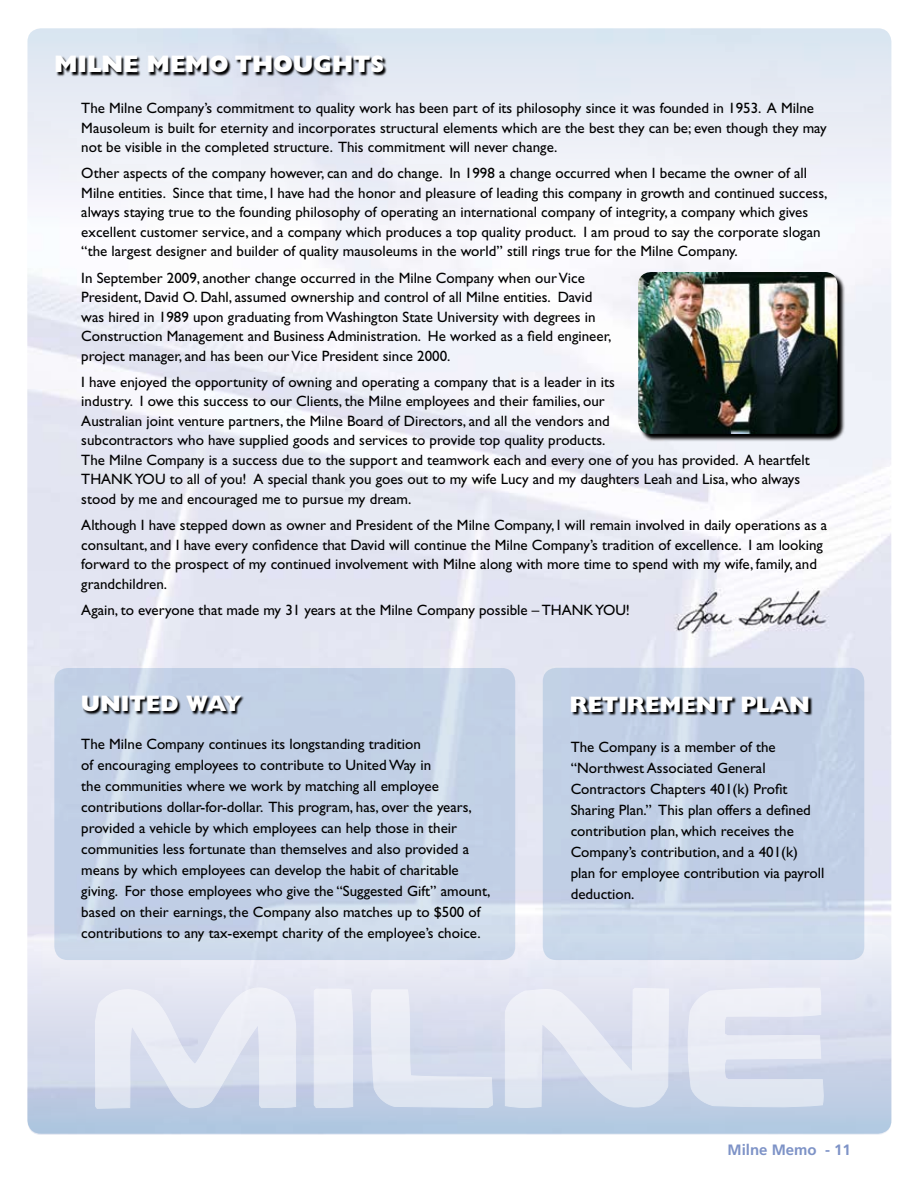
<style>
.page{position:relative;width:918px;height:1188px;background:#fff}
.page>*{position:absolute;margin:0;border:0;box-sizing:border-box;transform-origin:0 0}
.t1{font:800 24px "Gill Sans";color:#fff}
.t2{font:800 22.5px "Gill Sans";color:#fff}
.t3{font:15px/19.5px "Gill Sans";color:#000}
.t4{font:700 15px "Frutiger";color:#7e93c7}
</style>
<div class="page">
<img style="left:27px;top:28px;width:864px;height:1107px">
<div style="left:27px;top:934px;width:864px;height:200px;background:linear-gradient(to bottom,#f5f2f9,#b5c7e0);border-radius:14px"></div>
<div style="left:27px;top:28px;width:864px;height:201px;background:linear-gradient(to bottom,#d9e3ef,#faf9fc);border-radius:14px"></div>
<svg style="left:54px;top:668px;width:461px;height:292px;background:#c4d2e6"></svg>
<svg style="left:543px;top:668px;width:321px;height:292px;background:#c3d1e6"></svg>
<svg style="left:505px;top:988px;width:164px;height:120px;background:#e1e5f1"></svg>
<svg style="left:686px;top:988px;width:137px;height:120px;background:#e1e5f1"></svg>
<svg style="left:96px;top:988px;width:205px;height:120px;background:#e0e5f1"></svg>
<svg style="left:314px;top:988px;width:41px;height:120px;background:#e6e9f3"></svg>
<svg style="left:370px;top:989px;width:123px;height:119px;background:#dde2ef"></svg>
<svg style="left:83px;top:696px;width:162px;height:20px;background:#69707c"></svg>
<svg style="left:572px;top:696px;width:240px;height:20px;background:#666d79"></svg>
<svg style="left:57px;top:56px;width:330px;height:21px;background:#74787f"></svg>
<svg style="left:639px;top:273px;width:206px;height:169px;background:#6a6c6e"></svg>
<img style="left:638px;top:272px;width:199px;height:162px">
<h1 class="t1" style="left:54px;top:50px;width:315px">MILNE MEMO THOUGHTS</h1>
<p class="t3" style="left:81px;top:98px;width:747px">The Milne Company’s commitment to quality work has been part of its philosophy since it was founded in 1953. A Milne<br>Mausoleum is built for eternity and incorporates structural elements which are the best they can be; even though they may not be visible in the completed structure. This commitment will never change.</p>
<p class="t3" style="left:81px;top:164px;width:748px">Other aspects of the company however, can and do change. In 1998 a change occurred when I became the owner of all Milne entities. Since that time, I have had the honor and pleasure of leading this company in growth and continued success, always staying true to the founding philosophy of operating an international company of integrity, a company which gives excellent customer service, and a company which produces a top quality product. I am proud to say the corporate slogan “the largest designer and builder of quality mausoleums in the world” still rings true for the Milne Company.</p>
<p class="t3" style="left:81px;top:268px;width:532px">In September 2009, another change occurred in the Milne Company when our Vice President, David O. Dahl, assumed ownership and control of all Milne entities. David was hired in 1989 upon graduating from Washington State University with degrees in Construction Management and Business Administration. He worked as a field engineer, project manager, and has been our Vice President since 2000.</p>
<p class="t3" style="left:81px;top:372px;width:730px">I have enjoyed the opportunity of owning and operating a company that is a leader in its<br>industry. I owe this success to our Clients, the Milne employees and their families, our<br>Australian joint venture partners, the Milne Board of Directors, and all the vendors and<br>subcontractors who have supplied goods and services to provide top quality products.<br>The Milne Company is a success due to the support and teamwork each and every one of you has provided. A heartfelt THANK YOU to all of you! A special thank you goes out to my wife Lucy and my daughters Leah and Lisa, who always stood by me and encouraged me to pursue my dream.</p>
<p class="t3" style="left:81px;top:515px;width:748px">Although I have stepped down as owner and President of the Milne Company, I will remain involved in daily operations as a consultant, and I have every confidence that David will continue the Milne Company’s tradition of excellence. I am looking forward to the prospect of my continued involvement with Milne along with more time to spend with my wife, family, and grandchildren.</p>
<p class="t3" style="left:81px;top:600px;width:550px">Again, to everyone that made my 31 years at the Milne Company possible – THANK YOU!</p>
<h2 class="t2" style="left:81px;top:691px;width:35px">UNITED</h2>
<h2 class="t2" style="left:186px;top:691px;width:57px">WAY</h2>
<h2 class="t2" style="left:570px;top:691px;width:36px">RETIREMENT</h2>
<h2 class="t2" style="left:740px;top:691px;width:66px">PLAN</h2>
<p class="t3" style="left:571px;top:737px;width:255px;line-height:21px">The Company is a member of the “Northwest Associated General Contractors Chapters 401(k) Profit Sharing Plan.” This plan offers a defined contribution plan, which receives the Company’s contribution, and a 401(k) plan for employee contribution via payroll deduction.</p>
<p class="t3" style="left:81px;top:733px;width:410px;line-height:21px">The Milne Company continues its longstanding tradition<br>of encouraging employees to contribute to United Way in<br>the communities where we work by matching all employee contributions dollar-for-dollar. This program, has, over the years, provided a vehicle by which employees can help those in their communities less fortunate than themselves and also provided a means by which employees can develop the habit of charitable giving. For those employees who give the “Suggested Gift” amount, based on their earnings, the Company also matches up to $500 of contributions to any tax-exempt charity of the employee’s choice.</p>
<p class="t4" style="left:728px;top:1141px;width:125px">Milne Memo - 11</p>
</div>
